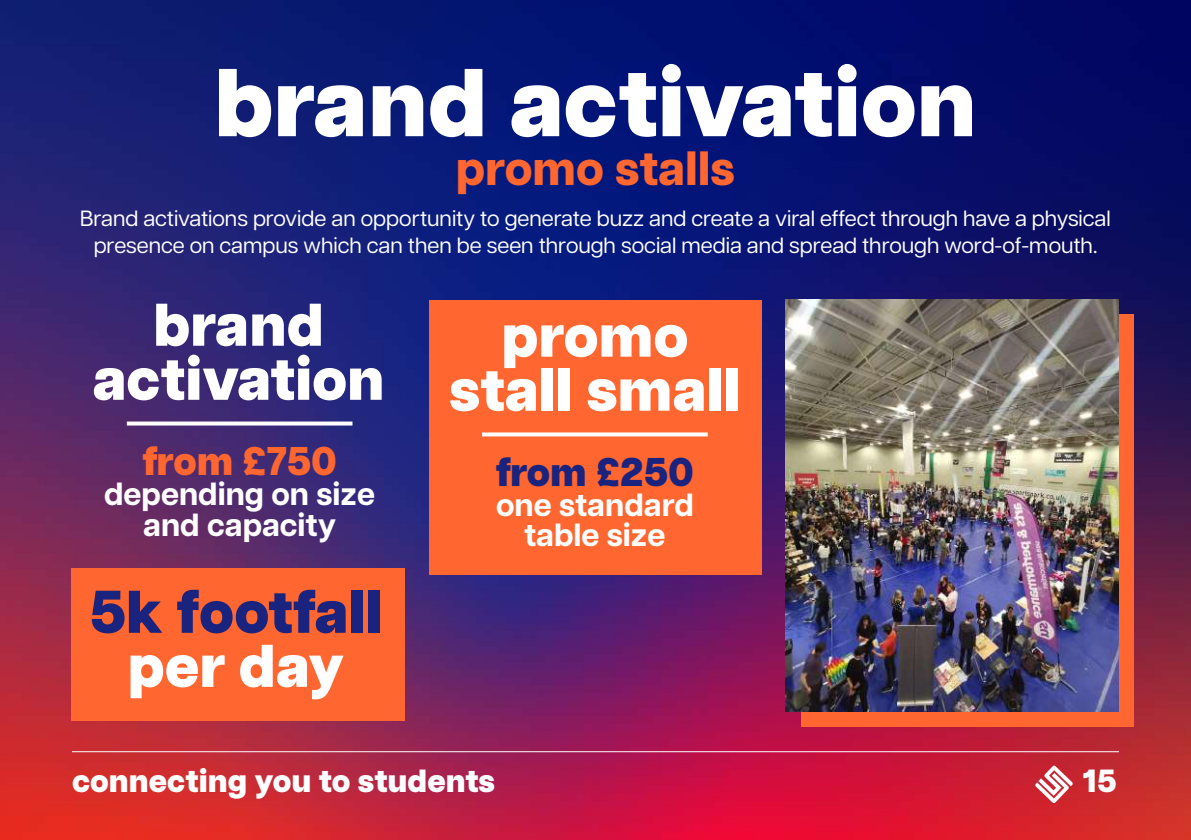
<style>
.page{position:relative;width:1191px;height:840px;background:#fff}
.page>*{position:absolute;margin:0;border:0;box-sizing:border-box;transform-origin:0 0}
.t1{font:800 96px "Articulat CF";color:#fff}
.t2{font:800 60px/54px "Articulat CF";color:#fff;text-align:center}
.t3{font:800 60px "Articulat CF";color:#1a237e}
.t4{font:800 48px "Articulat CF";color:#ff6630}
.t5{font:800 40px "Articulat CF";color:#1a237e}
.t6{font:800 40px "Articulat CF";letter-spacing:-.015em;color:#ff6630}
.t7{font:700 32px/30px "Articulat CF";color:#fff;text-align:center}
.t8{font:800 32px "Articulat CF";color:#fff}
.t9{font:22px/26.4px "Articulat CF";color:#fff;text-align:center}
</style>
<div class="page">
<img style="left:0;top:0;width:1191px;height:839px">
<div style="left:801px;top:314px;width:333px;height:412px;background:#ff6630"></div>
<div style="left:429px;top:300px;width:333px;height:274px;background:#ff6630"></div>
<hr style="left:72px;top:750px;width:1047px;height:1px;background:#fff">
<svg style="left:482px;top:432px;width:225px;height:4px"></svg>
<svg style="left:127px;top:421px;width:225px;height:4px"></svg>
<svg style="left:1035px;top:765px;width:38px;height:37px"></svg>
<img style="left:786px;top:300px;width:333px;height:411px">
<div style="left:71px;top:568px;width:334px;height:152px;background:#ff6630"></div>
<h1 class="t1" style="left:214px;top:30px;width:764px">brand activation</h1>
<h3 class="t4" style="left:456px;top:132px;width:280px">promo stalls</h3>
<p class="t9" style="left:80px;top:204px;width:1032px">Brand activations provide an opportunity to generate buzz and create a viral effect through have a physical presence on campus which can then be seen through social media and spread through word-of-mouth.</p>
<h2 class="t2" style="left:92px;top:297px;width:294px">brand activation</h2>
<h3 class="t6" style="left:142px;top:431px;width:196px">from £750</h3>
<h3 class="t7" style="left:104px;top:478px;width:273px">depending on size and capacity</h3>
<h2 class="t3" style="left:89px;top:566px;width:294px">5k footfall</h2>
<h2 class="t2" style="left:128px;top:638px;width:218px">per day</h2>
<h2 class="t2" style="left:449px;top:308px;width:293px">promo stall small</h2>
<h3 class="t5" style="left:496px;top:442px;width:200px">from £250</h3>
<h3 class="t7" style="left:496px;top:489px;width:199px">one standard table size</h3>
<h3 class="t8" style="left:72px;top:756px;width:424px">connecting you to students</h3>
<h3 class="t8" style="left:1082px;top:756px;width:35px">15</h3>
</div>
